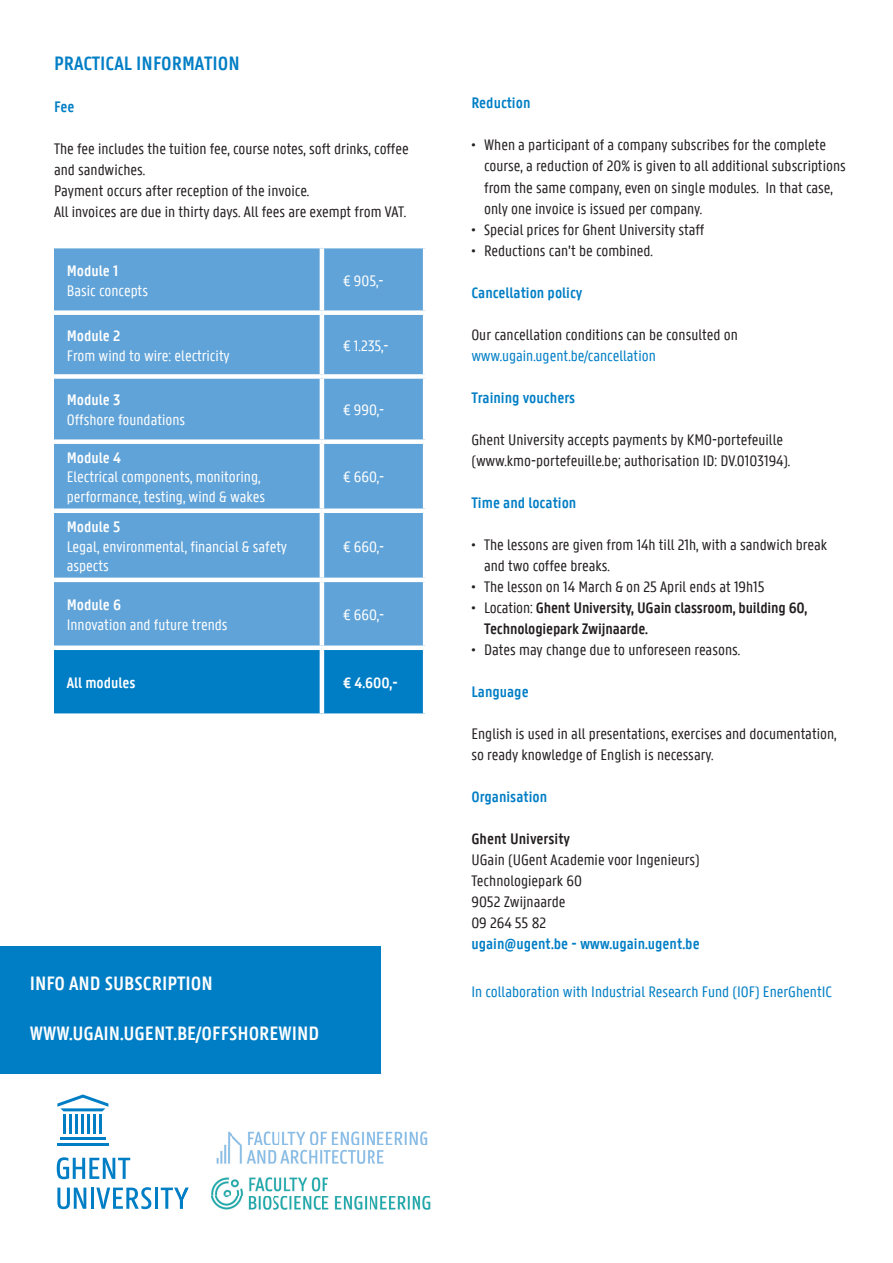
<style>
.page{position:relative;width:893px;height:1263px;background:#fff}
.page>*{position:absolute;margin:0;border:0;box-sizing:border-box;transform-origin:0 0}
.t1{font:600 21px "U Gent Panno Text";color:#fff}
.t2{font:600 21px "U Gent Panno Text";color:#007ec5}
.t3{font:16.5px/21px "U Gent Panno Text";color:#231f20}
.t4{font:16.5px/19.8px "U Gent Panno Text";color:#fff}
.t5{font:600 16.5px "U Gent Panno Text";color:#007ec5}
.t6{font:600 16.5px/21px "U Gent Panno Text";letter-spacing:-.01em;color:#231f20}
.t7{font:16.5px "U Gent Panno Text";color:#007ec5}
.t8{font:600 16.5px "U Gent Panno Text";color:#fff}
.s1{font-weight:400}
</style>
<div class="page">
<div style="left:54px;top:248px;width:369px;height:397px;background:#60a3d8"></div>
<div style="left:54px;top:650px;width:369px;height:63px;background:#007ec5"></div>
<hr style="left:320px;top:248px;width:4px;height:62px;background:#fff">
<div style="left:54px;top:310px;width:268px;height:5px;background:#fff"></div>
<div style="left:322px;top:310px;width:105px;height:5px;background:#fff"></div>
<hr style="left:320px;top:315px;width:4px;height:59px;background:#fff">
<div style="left:54px;top:374px;width:268px;height:5px;background:#fff"></div>
<div style="left:322px;top:374px;width:105px;height:5px;background:#fff"></div>
<hr style="left:320px;top:379px;width:4px;height:60px;background:#fff">
<div style="left:54px;top:439px;width:268px;height:5px;background:#fff"></div>
<div style="left:322px;top:439px;width:105px;height:5px;background:#fff"></div>
<hr style="left:320px;top:444px;width:4px;height:64px;background:#fff">
<div style="left:54px;top:508px;width:268px;height:5px;background:#fff"></div>
<div style="left:322px;top:508px;width:105px;height:5px;background:#fff"></div>
<hr style="left:320px;top:513px;width:4px;height:65px;background:#fff">
<hr style="left:54px;top:578px;width:268px;height:4px;background:#fff">
<hr style="left:322px;top:578px;width:105px;height:4px;background:#fff">
<hr style="left:320px;top:582px;width:4px;height:63px;background:#fff">
<hr style="left:320px;top:650px;width:4px;height:63px;background:#fff">
<div style="left:0;top:946px;width:381px;height:128px;background:#007ec5"></div>
<hr style="left:81px;top:1114px;width:3px;height:20px;background:#007ec5">
<hr style="left:75px;top:1114px;width:3px;height:20px;background:#007ec5">
<hr style="left:69px;top:1114px;width:3px;height:20px;background:#007ec5">
<hr style="left:63px;top:1114px;width:3px;height:20px;background:#007ec5">
<hr style="left:87px;top:1114px;width:3px;height:20px;background:#007ec5">
<hr style="left:93px;top:1114px;width:3px;height:20px;background:#007ec5">
<hr style="left:99px;top:1114px;width:3px;height:20px;background:#007ec5">
<hr style="left:60px;top:1137px;width:45px;height:3px;background:#007ec5">
<hr style="left:57px;top:1143px;width:51px;height:3px;background:#007ec5">
<svg style="left:57px;top:1094px;width:51px;height:17px"></svg>
<svg style="left:57px;top:1187px;width:29px;height:22px"></svg>
<hr style="left:91px;top:1187px;width:3px;height:22px;background:#007ec5">
<svg style="left:96px;top:1187px;width:55px;height:22px"></svg>
<hr style="left:155px;top:1187px;width:3px;height:22px;background:#007ec5">
<svg style="left:57px;top:1157px;width:73px;height:22px"></svg>
<img style="left:224px;top:1131px;width:199px;height:14px">
<img style="left:423px;top:1131px;width:5px;height:14px">
<img style="left:210px;top:1195px;width:17px;height:15px">
<img style="left:227px;top:1195px;width:204px;height:15px">
<img style="left:211px;top:1145px;width:173px;height:50px">
<svg style="left:161px;top:1187px;width:28px;height:22px"></svg>
<p class="t2" style="left:54px;top:51px;width:187px">PRACTICAL INFORMATION</p>
<p class="t5" style="left:54px;top:97px;width:22px">Fee</p>
<p class="t3" style="left:54px;top:138px;width:356px">The fee includes the tuition fee, course notes, soft drinks, coffee and sandwiches.<br>Payment occurs after reception of the invoice.<br>All invoices are due in thirty days. All fees are exempt from VAT.</p>
<p class="t8" style="left:67px;top:261px;width:53px">Module 1</p>
<p class="t4" style="left:67px;top:280px;width:83px">Basic concepts</p>
<p class="t8" style="left:67px;top:326px;width:55px">Module 2</p>
<p class="t4" style="left:67px;top:345px;width:165px">From wind to wire: electricity</p>
<p class="t8" style="left:67px;top:390px;width:55px">Module 3</p>
<p class="t4" style="left:67px;top:410px;width:120px">Offshore foundations</p>
<p class="t4" style="left:343px;top:270px;width:42px">€ 905,-</p>
<p class="t4" style="left:343px;top:335px;width:47px">€ 1.235,-</p>
<p class="t4" style="left:343px;top:400px;width:43px">€ 990,-</p>
<p class="t8" style="left:67px;top:447px;width:56px">Module 4</p>
<p class="t4" style="left:67px;top:467px;width:200px">Electrical components, monitoring, performance, testing, wind &amp; wakes</p>
<p class="t4" style="left:343px;top:467px;width:43px">€ 660,-</p>
<p class="t8" style="left:67px;top:517px;width:55px">Module 5</p>
<p class="t4" style="left:67px;top:536px;width:222px">Legal, environmental, financial &amp; safety aspects</p>
<p class="t4" style="left:343px;top:536px;width:43px">€ 660,-</p>
<p class="t8" style="left:67px;top:595px;width:56px">Module 6</p>
<p class="t4" style="left:67px;top:614px;width:162px">Innovation and future trends</p>
<p class="t4" style="left:343px;top:605px;width:43px">€ 660,-</p>
<p class="t8" style="left:67px;top:673px;width:70px">All modules</p>
<p class="t8" style="left:343px;top:673px;width:56px">€ 4.600,-</p>
<p class="t1" style="left:30px;top:970px;width:185px">INFO AND SUBSCRIPTION</p>
<p class="t1" style="left:30px;top:1021px;width:291px">WWW.UGAIN.UGENT.BE/OFFSHOREWIND</p>
<p class="t5" style="left:471px;top:93px;width:61px">Reduction</p>
<p class="t3" style="left:484px;top:134px;width:363px;text-indent:-13px">• When a participant of a company subscribes for the complete course, a reduction of 20% is given to all additional subscriptions from the same company, even on single modules. In that case, only one invoice is issued per company.</p>
<p class="t3" style="left:471px;top:218px;width:235px">• Special prices for Ghent University staff</p>
<p class="t3" style="left:471px;top:239px;width:183px">• Reductions can’t be combined.</p>
<p class="t5" style="left:471px;top:282px;width:113px">Cancellation policy</p>
<p class="t3" style="left:471px;top:323px;width:268px">Our cancellation conditions can be consulted on</p>
<p class="t7" style="left:471px;top:345px;width:186px">www.ugain.ugent.be/cancellation</p>
<p class="t5" style="left:471px;top:387px;width:106px">Training vouchers</p>
<p class="t3" style="left:471px;top:428px;width:320px">Ghent University accepts payments by KMO-portefeuille (www.kmo-portefeuille.be; authorisation ID: DV.O103194).</p>
<p class="t5" style="left:471px;top:492px;width:107px">Time and location</p>
<p class="t3" style="left:484px;top:533px;width:344px;text-indent:-13px">• The lessons are given from 14h till 21h, with a sandwich break and two coffee breaks.</p>
<p class="t3" style="left:471px;top:575px;width:295px">• The lesson on 14 March &amp; on 25 April ends at 19h15</p>
<p class="t6" style="left:484px;top:596px;width:325px;text-indent:-13px"><span class="s1">• Location:</span> Ghent University, UGain classroom, building 60,<br>Technologiepark Zwijnaarde.</p>
<p class="t3" style="left:471px;top:638px;width:270px">• Dates may change due to unforeseen reasons.</p>
<p class="t5" style="left:471px;top:681px;width:59px">Language</p>
<p class="t3" style="left:471px;top:722px;width:367px">English is used in all presentations, exercises and documentation, so ready knowledge of English is necessary.</p>
<p class="t5" style="left:471px;top:786px;width:77px">Organisation</p>
<p class="t6" style="left:471px;top:827px;width:100px">Ghent University</p>
<p class="t3" style="left:471px;top:848px;width:230px">UGain (UGent Academie voor Ingenieurs)<br>Technologiepark 60<br>9052 Zwijnaarde<br>09 264 55 82</p>
<p class="t5" style="left:471px;top:933px;width:230px">ugain@ugent.be - www.ugain.ugent.be</p>
<p class="t7" style="left:471px;top:981px;width:362px">In collaboration with Industrial Research Fund (IOF) EnerGhentIC</p>
</div>
